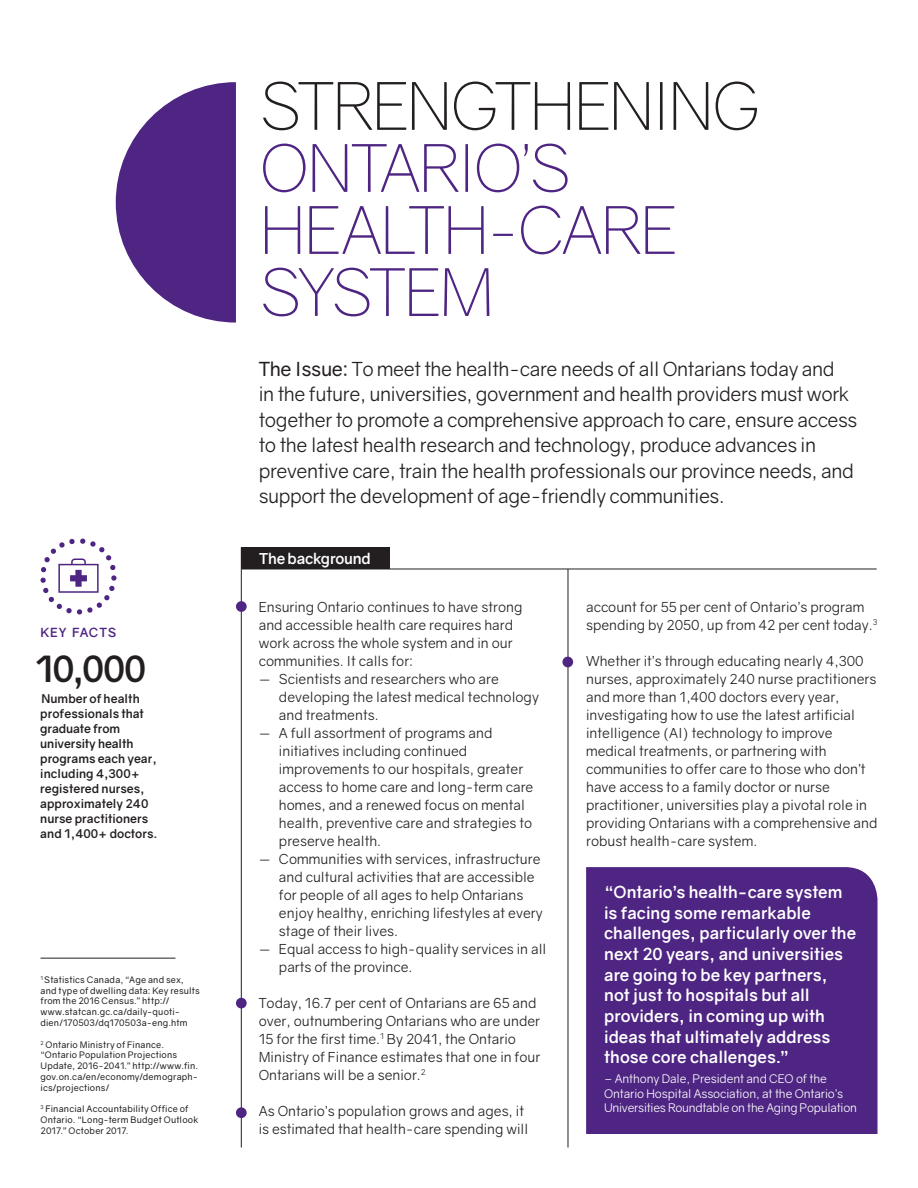
<style>
.page{position:relative;width:918px;height:1188px;background:#fff}
.page>*{position:absolute;margin:0;border:0;box-sizing:border-box;transform-origin:0 0}
.t1{font:300 66.6px/62.1px "Gravity";letter-spacing:-.03em;color:#4e2582}
.t2{font:300 66.6px "Gravity";letter-spacing:-.035em;color:#231f20}
.t3{font:700 36px "Gravity";color:#231f20}
.t4{font:19.5px/25.5px "Gravity";letter-spacing:-.02em;color:#231f20}
.t5{font:700 16.5px/20.7px "Gravity";color:#fff}
.t6{font:700 15px "Gravity";letter-spacing:-.015em;color:#fff}
.t7{font:13.8px/18px "Gravity";color:#231f20}
.t8{font:700 12.6px "Gravity";letter-spacing:.06em;color:#4e2582}
.t9{font:700 12px/15px "Gravity";color:#231f20}
.t10{font:12px/14.4px "Gravity";letter-spacing:-.01em;color:#fff}
.t11{font:9px/10.8px "Gravity";letter-spacing:.02em;color:#231f20}
.s1{font-style:inherit}
</style>
<div class="page">
<hr style="left:241px;top:548px;width:1px;height:600px;background:#231f20">
<div style="left:586px;top:867px;width:292px;height:267px;background:#4e2582"></div>
<hr style="left:568px;top:569px;width:1px;height:579px;background:#231f20">
<div style="left:241px;top:548px;width:149px;height:21px;background:#231f20"></div>
<hr style="left:241px;top:569px;width:636px;height:1px;background:#231f20">
<div style="left:236px;top:601px;width:11px;height:11px;background:#4e2582;border-radius:50%"></div>
<div style="left:236px;top:998px;width:11px;height:10px;background:#4e2582;border-radius:50%"></div>
<div style="left:236px;top:1107px;width:11px;height:11px;background:#4e2582;border-radius:50%"></div>
<div style="left:562px;top:657px;width:11px;height:10px;background:#4e2582;border-radius:50%"></div>
<hr style="left:40px;top:958px;width:136px;height:1px;background:#231f20">
<svg style="left:116px;top:82px;width:120px;height:241px"></svg>
<svg style="left:40px;top:538px;width:77px;height:77px"></svg>
<p class="t8" style="left:40px;top:625px;width:77px">KEY FACTS</p>
<h2 class="t3" style="left:35px;top:647px;width:113px">10,000</h2>
<p class="t9" style="left:40px;top:692px;width:119px">Number of health professionals that graduate from university health programs each year, including 4,300+ registered nurses, approximately 240 nurse practitioners and 1,400+ doctors.</p>
<p class="t11" style="left:40px;top:974px;width:161px"><sup>1</sup> Statistics Canada, “Age and sex, and type of dwelling data: Key results from the 2016 Census.” http:// www.statcan.gc.ca/daily-quoti&shy;dien/170503/dq170503a-eng.htm</p>
<p class="t11" style="left:40px;top:1039px;width:159px"><sup>2</sup> Ontario Ministry of Finance. “Ontario Population Projections<br>Update, 2016-2041.” http://www.fin. gov.on.ca/en/economy/demograph&shy;ics/projections/</p>
<p class="t11" style="left:40px;top:1104px;width:160px"><sup>3</sup> Financial Accountability Office of<br>Ontario. “Long-term Budget Outlook<br>2017.” October 2017.</p>
<h1 class="t2" style="left:260px;top:66px;width:503px">STRENGTHENING</h1>
<h1 class="t1" style="left:260px;top:137px;width:420px">ONTARIO’S<br>HEALTH-CARE<br>SYSTEM</h1>
<p class="t4" style="left:259px;top:356px;width:600px"><span class="s1">The Issue:</span> To meet the health-care needs of all Ontarians today and<br>in the future, universities, government and health providers must work together to promote a comprehensive approach to care, ensure access to the latest health research and technology, produce advances in preventive care, train the health professionals our province needs, and support the development of age-friendly communities.</p>
<p class="t6" style="left:259px;top:549px;width:113px">The background</p>
<p class="t7" style="left:259px;top:598px;width:265px">Ensuring Ontario continues to have strong and accessible health care requires hard work across the whole system and in our communities. It calls for:</p>
<p class="t7" style="left:279px;top:670px;width:262px;text-indent:-20px">— Scientists and researchers who are developing the latest medical technology and treatments.</p>
<p class="t7" style="left:279px;top:724px;width:256px;text-indent:-20px">— A full assortment of programs and initiatives including continued improvements to our hospitals, greater access to home care and long-term care homes, and a renewed focus on mental health, preventive care and strategies to preserve health.</p>
<p class="t7" style="left:279px;top:850px;width:265px;text-indent:-20px">— Communities with services, infrastructure and cultural activities that are accessible for people of all ages to help Ontarians enjoy healthy, enriching lifestyles at every stage of their lives.</p>
<p class="t7" style="left:279px;top:940px;width:269px;text-indent:-20px">— Equal access to high-quality services in all parts of the province.</p>
<p class="t7" style="left:259px;top:994px;width:283px">Today, 16.7 per cent of Ontarians are 65 and over, outnumbering Ontarians who are under 15 for the first time.<sup>1</sup> By 2041, the Ontario Ministry of Finance estimates that one in four Ontarians will be a senior.<sup>2</sup></p>
<p class="t7" style="left:259px;top:1102px;width:271px">As Ontario’s population grows and ages, it is estimated that health-care spending will</p>
<p class="t7" style="left:586px;top:598px;width:293px">account for 55 per cent of Ontario’s program spending by 2050, up from 42 per cent today.<sup>3</sup></p>
<p class="t7" style="left:586px;top:652px;width:293px">Whether it’s through educating nearly 4,300 nurses, approximately 240 nurse practitioners and more than 1,400 doctors every year, investigating how to use the latest artificial intelligence (AI) technology to improve medical treatments, or partnering with communities to offer care to those who don’t have access to a family doctor or nurse practitioner, universities play a pivotal role in providing Ontarians with a comprehensive and robust health-care system.</p>
<p class="t5" style="left:604px;top:882px;width:254px">“Ontario’s health-care system is facing some remarkable challenges, particularly over the next 20 years, and universities are going to be key partners, not just to hospitals but all providers, in coming up with ideas that ultimately address those core challenges.”</p>
<p class="t10" style="left:604px;top:1072px;width:254px">– Anthony Dale, President and CEO of the<br>Ontario Hospital Association, at the Ontario’s<br>Universities Roundtable on the Aging Population</p>
</div>
